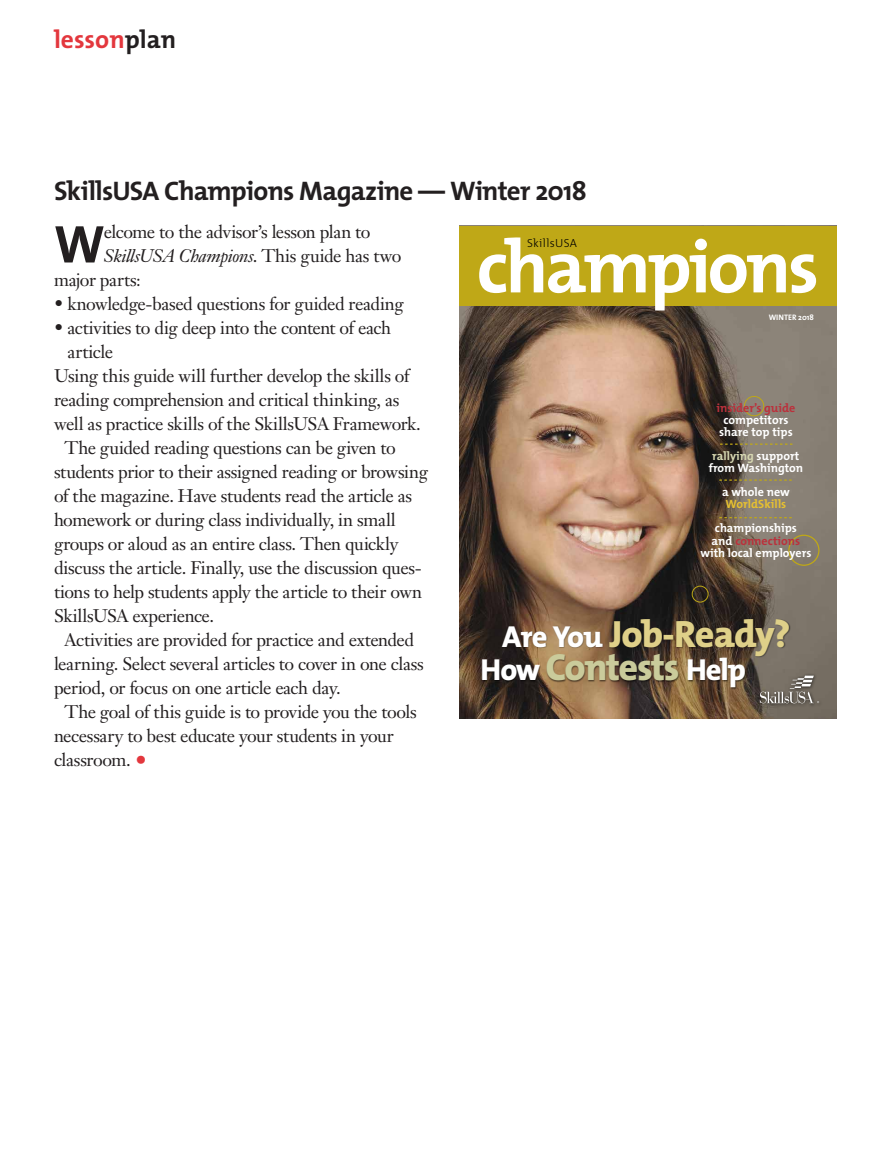
<style>
.page{position:relative;width:891px;height:1161px;background:#fff}
.page>*{position:absolute;margin:0;border:0;box-sizing:border-box;transform-origin:0 0}
.t1{font:700 75.15px "The Mix";letter-spacing:-.045em;color:#fff}
.bodytext{font:700 53.55px "The Mix";color:#231f20}
.t2{font:800 30.6px/33.8px "The Mix";color:#fff}
.LP_Page_Header{font:700 27px "The Mix";letter-spacing:-.03em;color:#231f20}
.t3{font:700 25.5px "The Mix";color:#e3373d}
.bodytext-2{font:18px/24px "Janson Text";letter-spacing:-.025em;color:#231f20}
.bullet_text{font:18px/24px "Janson Text";letter-spacing:-.025em;color:#231f20}
.bodytext-3{font:italic 18px "Janson Text";letter-spacing:-.025em;color:#231f20}
.t4{font:700 12.15px/12.1px "The Mix";color:#fff;text-align:center}
.t5{font:700 12.15px/12.1px "The Mix";color:#e6c031}
.t6{font:300 11.7px "The Mix";letter-spacing:.03em;color:#000}
.t7{font:700 7.95px "The Mix";color:#fff}
.s1{color:#231f20}
.s2{font-style:normal}
.s3{font-size:24px;color:#e3373d}
.s4{color:#bb313c}
.s5{color:#d7d8b2}
.s6{color:#fff}
.s7{font-size:38.25px;color:#dfd089}
.s8{font-size:38.25px;color:#cacb9b}
</style>
<div class="page">
<img style="left:459px;top:305px;width:378px;height:413px">
<div style="left:459px;top:226px;width:378px;height:79px;background:#bfa817"></div>
<div style="left:757px;top:673px;width:66px;height:34px;background:#000;opacity:.75"></div>
<svg style="left:760px;top:676px;width:59px;height:27px"></svg>
<div style="left:482px;top:618px;width:309px;height:72px;background:#000;opacity:.5"></div>
<div style="left:692px;top:586px;width:16px;height:16px;border:1px solid #bfa817;border-radius:50%"></div>
<div style="left:788px;top:535px;width:32px;height:31px;border:1px solid #bfa817;border-radius:50%"></div>
<div style="left:744px;top:396px;width:20px;height:20px;border:1px solid #bfa817;border-radius:50%"></div>
<svg style="left:720px;top:444px;width:72px;height:1px"></svg>
<svg style="left:719px;top:479px;width:73px;height:2px"></svg>
<svg style="left:719px;top:517px;width:73px;height:1px"></svg>
<p class="t3" style="left:54px;top:18px;width:124px">lesson<span class="s1">plan</span></p>
<p class="LP_Page_Header" style="left:54px;top:168px;width:534px">SkillsUSA Champions Magazine — Winter 2018</p>
<p class="bodytext" style="left:54px;top:200px;width:52px">W</p>
<p class="bodytext-2" style="left:104px;top:220px;width:268px">elcome to the advisor’s lesson plan to</p>
<p class="t1" style="left:477px;top:204px;width:344px">champions</p>
<p class="t6" style="left:527px;top:233px;width:52px">SkillsUSA</p>
<p class="bodytext-3" style="left:104px;top:245px;width:299px">SkillsUSA Champions<span class="s2">. This guide has two</span></p>
<p class="bodytext-2" style="left:54px;top:268px;width:88px">major parts:</p>
<p class="bullet_text" style="left:54px;top:292px;width:351px">• knowledge-based questions for guided reading</p>
<p class="bullet_text" style="left:68px;top:316px;width:325px;text-indent:-14px">• activities to dig deep into the content of each article</p>
<p class="bodytext-2" style="left:54px;top:364px;width:368px">Using this guide will further develop the skills of reading comprehension and critical thinking, as well as practice skills of the SkillsUSA Framework.</p>
<p class="bodytext-2" style="left:54px;top:436px;width:376px;text-indent:10px">The guided reading questions can be given to students prior to their assigned reading or browsing of the magazine. Have students read the article as homework or during class individually, in small groups or aloud as an entire class. Then quickly discuss the article. Finally, use the discussion ques&shy;tions to help students apply the article to their own SkillsUSA experience.</p>
<p class="bodytext-2" style="left:54px;top:628px;width:371px;text-indent:10px">Activities are provided for practice and extended learning. Select several articles to cover in one class period, or focus on one article each day.</p>
<p class="bodytext-2" style="left:54px;top:700px;width:364px;text-indent:10px">The goal of this guide is to provide you the tools necessary to best educate your students in your classroom. <span class="s3">•</span></p>
<p class="t7" style="left:769px;top:311px;width:47px">WINTER 2018</p>
<p class="t4" style="left:717px;top:401px;width:80px"><span class="s4">insider’s guide </span>competitors share top tips</p>
<p class="t4" style="left:709px;top:449px;width:96px;text-align:left"><span class="s5">rallying</span> support from Washington</p>
<p class="t5" style="left:722px;top:486px;width:69px"><span class="s6">a whole new<br></span>WorldSkills</p>
<p class="t4" style="left:700px;top:522px;width:112px">championships<br>and <span class="s4">connections </span>with local employers</p>
<p class="t2" style="left:481px;top:619px;width:311px;text-indent:22px">Are You <span class="s7">Job-Ready?<br></span>How <span class="s8">Contests</span> Help</p>
</div>
